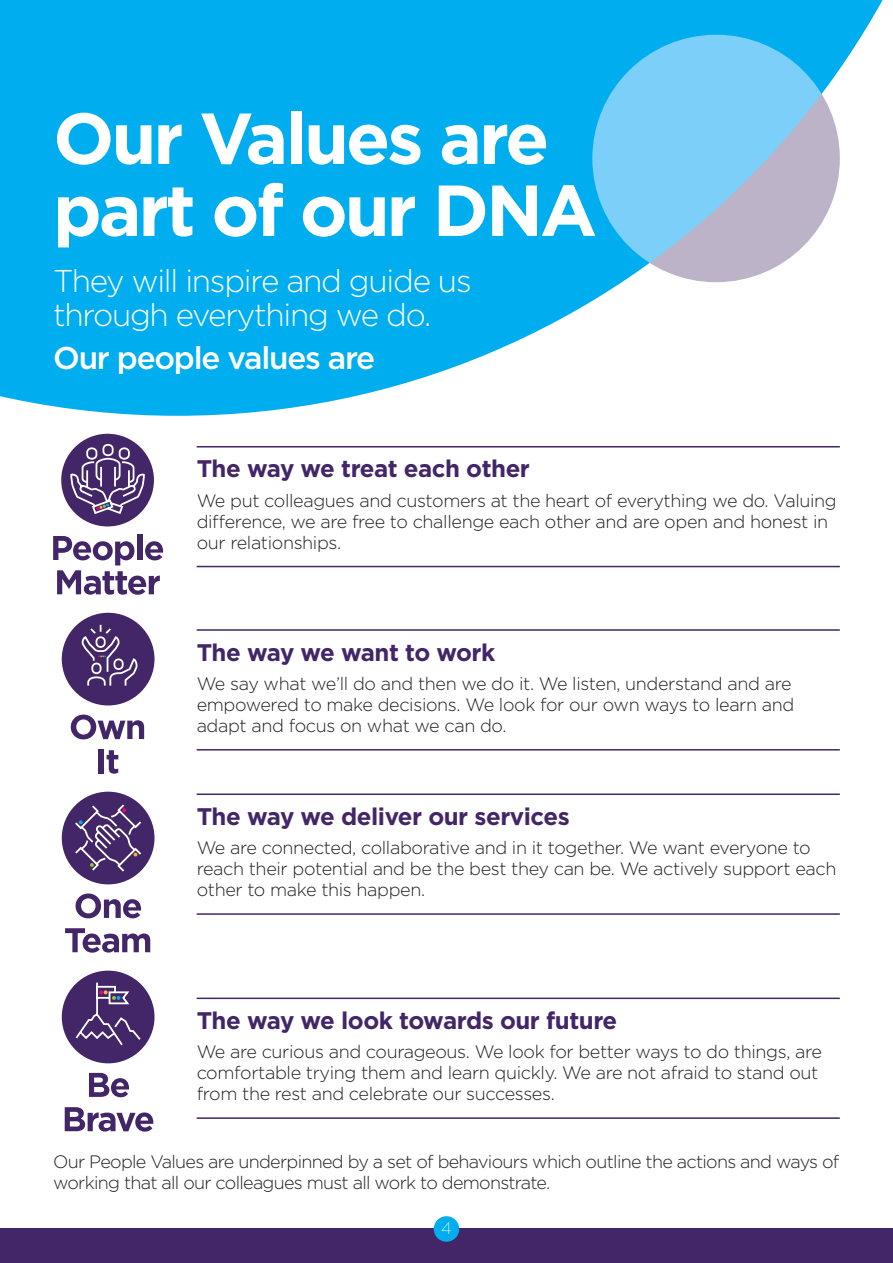
<style>
.page{position:relative;width:893px;height:1263px;background:#fff}
.page>*{position:absolute;margin:0;border:0;box-sizing:border-box;transform-origin:0 0}
.t1{font:700 72px/72px "Gotham";letter-spacing:-.04em;color:#fff}
.t2{font:300 31.5px/34.5px "Gotham";letter-spacing:-.04em;color:#fff}
.t3{font:500 31.5px "Gotham";letter-spacing:-.04em;color:#fff}
.t4{font:700 24px "Gotham";letter-spacing:-.02em;color:#432668}
.t5{font:300 18px/21px "Gotham";letter-spacing:-.02em;color:#231f20}
.t6{font:300 18px/21px "Gotham";letter-spacing:-.04em;color:#231f20}
.t7{font:200 16.5px "Gotham";color:#fff}
</style>
<div class="page">
<div style="left:0;top:1229px;width:893px;height:34px;background:#432668"></div>
<div style="left:434px;top:1216px;width:25px;height:26px;background:#00aeef;border-radius:50%"></div>
<div style="left:137px;top:535px;width:5px;height:25px;background:#432668"></div>
<svg style="left:53px;top:536px;width:110px;height:59px"></svg>
<div style="left:61px;top:434px;width:93px;height:92px;background:#432668;border-radius:50%"></div>
<svg style="left:70px;top:443px;width:76px;height:72px"></svg>
<svg style="left:71px;top:715px;width:73px;height:24px"></svg>
<div style="left:99px;top:749px;width:5px;height:24px;background:#432668"></div>
<svg style="left:107px;top:750px;width:11px;height:24px"></svg>
<div style="left:62px;top:613px;width:92px;height:92px;background:#432668;border-radius:50%"></div>
<svg style="left:81px;top:623px;width:57px;height:63px"></svg>
<svg style="left:76px;top:893px;width:65px;height:25px"></svg>
<svg style="left:65px;top:928px;width:85px;height:25px"></svg>
<div style="left:62px;top:792px;width:93px;height:92px;background:#432668;border-radius:50%"></div>
<svg style="left:73px;top:802px;width:70px;height:71px"></svg>
<svg style="left:89px;top:1073px;width:40px;height:24px"></svg>
<svg style="left:65px;top:1107px;width:88px;height:24px"></svg>
<div style="left:62px;top:971px;width:92px;height:92px;background:#432668;border-radius:50%"></div>
<svg style="left:74px;top:981px;width:68px;height:65px"></svg>
<hr style="left:197px;top:446px;width:643px;height:1px;background:#432668">
<hr style="left:197px;top:566px;width:643px;height:1px;background:#432668">
<hr style="left:197px;top:793px;width:643px;height:2px;background:#432668">
<hr style="left:197px;top:913px;width:643px;height:2px;background:#432668">
<hr style="left:197px;top:629px;width:643px;height:2px;background:#432668">
<hr style="left:197px;top:749px;width:643px;height:1px;background:#432668">
<hr style="left:197px;top:997px;width:643px;height:2px;background:#432668">
<hr style="left:197px;top:1117px;width:643px;height:2px;background:#432668">
<svg style="left:0;top:0;width:883px;height:416px;fill:#00aeef"></svg>
<p class="t1" style="left:53px;top:102px;width:545px">Our Values are part of our DNA</p>
<p class="t2" style="left:53px;top:262px;width:420px">They will inspire and guide us through everything we do.</p>
<p class="t3" style="left:53px;top:337px;width:324px">Our people values are</p>
<p class="t4" style="left:197px;top:453px;width:335px">The way we treat each other</p>
<p class="t5" style="left:197px;top:489px;width:642px">We put colleagues and customers at the heart of everything we do. Valuing difference, we are free to challenge each other and are open and honest in our relationships.</p>
<p class="t4" style="left:197px;top:636px;width:300px">The way we want to work</p>
<p class="t5" style="left:197px;top:673px;width:599px">We say what we’ll do and then we do it. We listen, understand and are empowered to make decisions. We look for our own ways to learn and adapt and focus on what we can do.</p>
<p class="t4" style="left:197px;top:800px;width:375px">The way we deliver our services</p>
<p class="t5" style="left:197px;top:837px;width:641px">We are connected, collaborative and in it together. We want everyone to reach their potential and be the best they can be. We actively support each other to make this happen.</p>
<p class="t4" style="left:197px;top:1004px;width:422px">The way we look towards our future</p>
<p class="t5" style="left:197px;top:1041px;width:627px">We are curious and courageous. We look for better ways to do things, are comfortable trying them and learn quickly. We are not afraid to stand out from the rest and celebrate our successes.</p>
<p class="t6" style="left:53px;top:1151px;width:788px">Our People Values are underpinned by a set of behaviours which outline the actions and ways of working that all our colleagues must all work to demonstrate.</p>
<p class="t7" style="left:441px;top:1218px;width:12px">4</p>
</div>
